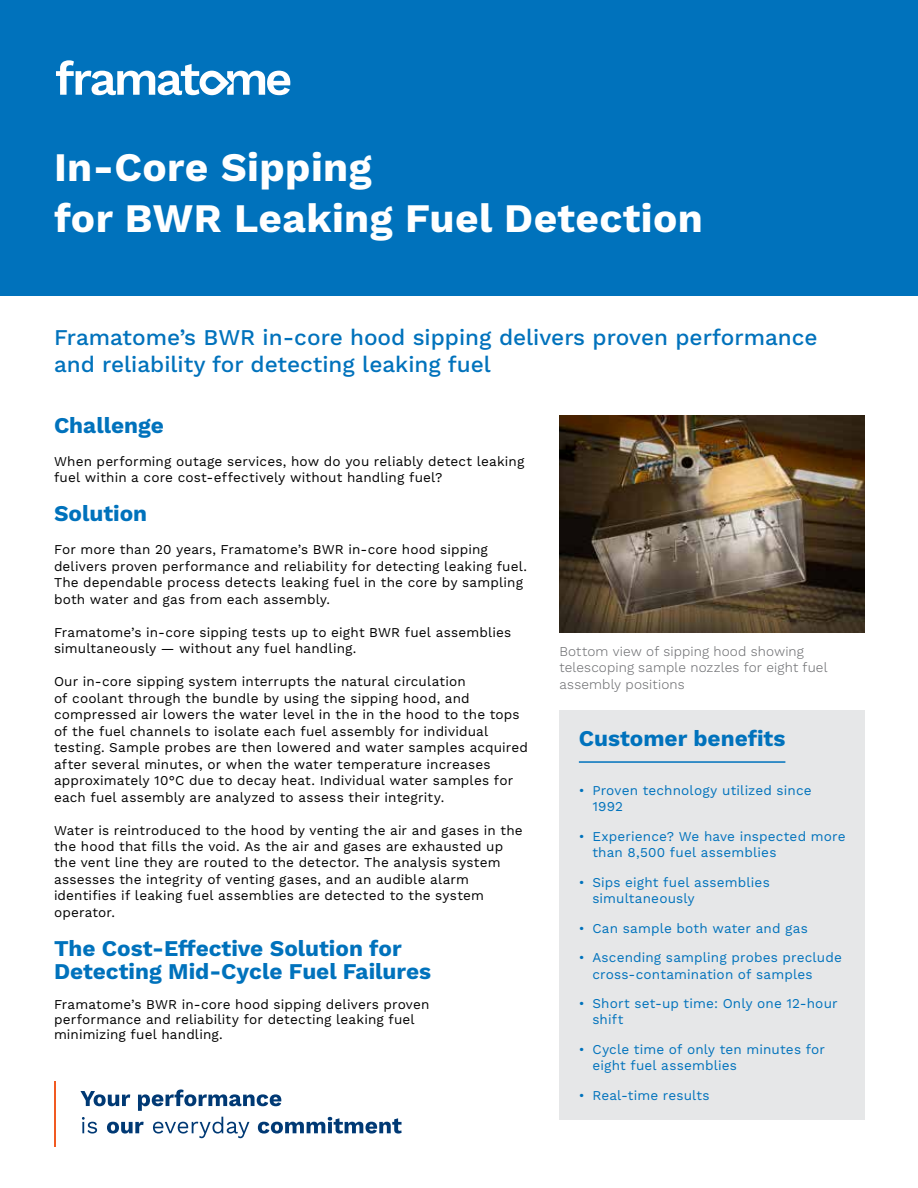
<style>
.page{position:relative;width:918px;height:1188px;background:#fff}
.page>*{position:absolute;margin:0;border:0;box-sizing:border-box;transform-origin:0 0}
.t1{font:700 40.5px/51px "Work Sans";letter-spacing:.01em;color:#fff}
.t2{font:500 22.5px/27px "Work Sans";color:#0072bc}
.t3{font:700 22.5px/22.5px "Work Sans";color:#0072bc}
.t4{font:13.5px/16.5px "Work Sans";letter-spacing:.01em;color:#000}
.t5{font:13.5px/16.2px "Work Sans";letter-spacing:.01em;color:#0072bc}
.t6{font:300 13.5px/16.5px "Work Sans";letter-spacing:.01em;color:#6d6e71}
</style>
<div class="page">
<div style="left:0;top:0;width:918px;height:296px;background:#0072bc"></div>
<svg style="left:56px;top:60px;width:234px;height:35px"></svg>
<svg style="left:80px;top:1091px;width:50px;height:15px"></svg>
<svg style="left:138px;top:1089px;width:143px;height:22px"></svg>
<svg style="left:82px;top:1117px;width:15px;height:17px"></svg>
<svg style="left:107px;top:1122px;width:37px;height:12px"></svg>
<svg style="left:153px;top:1117px;width:96px;height:21px"></svg>
<svg style="left:258px;top:1117px;width:144px;height:17px"></svg>
<hr style="left:54px;top:1081px;width:2px;height:66px;background:#f15a22">
<div style="left:559px;top:710px;width:306px;height:410px;background:#e6e7e8"></div>
<hr style="left:579px;top:761px;width:206px;height:2px;background:#0072bc">
<img style="left:559px;top:415px;width:306px;height:218px">
<h1 class="t1" style="left:54px;top:144px;width:651px">In-Core Sipping<br>for BWR Leaking Fuel Detection</h1>
<h2 class="t2" style="left:54px;top:325px;width:765px">Framatome’s BWR in-core hood sipping delivers proven performance and reliability for detecting leaking fuel</h2>
<h2 class="t3" style="left:54px;top:415px;width:111px">Challenge</h2>
<p class="t4" style="left:54px;top:453px;width:472px">When performing outage services, how do you reliably detect leaking fuel within a core cost-effectively without handling fuel?</p>
<h2 class="t3" style="left:54px;top:503px;width:95px">Solution</h2>
<p class="t4" style="left:54px;top:542px;width:475px">For more than 20 years, Framatome’s BWR in-core hood sipping delivers proven performance and reliability for detecting leaking fuel.<br>The dependable process detects leaking fuel in the core by sampling both water and gas from each assembly.</p>
<p class="t4" style="left:54px;top:624px;width:459px">Framatome’s in-core sipping tests up to eight BWR fuel assemblies simultaneously — without any fuel handling.</p>
<p class="t4" style="left:54px;top:674px;width:476px">Our in-core sipping system interrupts the natural circulation<br>of coolant through the bundle by using the sipping hood, and compressed air lowers the water level in the in the hood to the tops of the fuel channels to isolate each fuel assembly for individual testing. Sample probes are then lowered and water samples acquired after several minutes, or when the water temperature increases approximately 10°C due to decay heat. Individual water samples for each fuel assembly are analyzed to assess their integrity.</p>
<p class="t4" style="left:54px;top:822px;width:470px">Water is reintroduced to the hood by venting the air and gases in the the hood that fills the void. As the air and gases are exhausted up the vent line they are routed to the detector. The analysis system assesses the integrity of venting gases, and an audible alarm identifies if leaking fuel assemblies are detected to the system operator.</p>
<h2 class="t3" style="left:54px;top:938px;width:379px">The Cost-Effective Solution for<br>Detecting Mid-Cycle Fuel Failures</h2>
<p class="t4" style="left:54px;top:997px;width:377px;line-height:15px">Framatome’s BWR in-core hood sipping delivers proven performance and reliability for detecting leaking fuel minimizing fuel handling.</p>
<p class="t6" style="left:559px;top:643px;width:270px">Bottom view of sipping hood showing telescoping sample nozzles for eight fuel assembly positions</p>
<h2 class="t3" style="left:579px;top:728px;width:208px">Customer benefits</h2>
<p class="t5" style="left:592px;top:783px;width:221px;text-indent:-14px">• Proven technology utilized since<br>1992</p>
<p class="t5" style="left:592px;top:829px;width:255px;text-indent:-14px">• Experience? We have inspected more than 8,500 fuel assemblies</p>
<p class="t5" style="left:592px;top:875px;width:179px;text-indent:-14px">• Sips eight fuel assemblies simultaneously</p>
<p class="t5" style="left:579px;top:921px;width:231px">• Can sample both water and gas</p>
<p class="t5" style="left:592px;top:950px;width:251px;text-indent:-14px">• Ascending sampling probes preclude cross-contamination of samples</p>
<p class="t5" style="left:592px;top:996px;width:247px;text-indent:-14px">• Short set-up time: Only one 12-hour shift</p>
<p class="t5" style="left:592px;top:1042px;width:234px;text-indent:-14px">• Cycle time of only ten minutes for eight fuel assemblies</p>
<p class="t5" style="left:579px;top:1088px;width:132px">• Real-time results</p>
</div>
